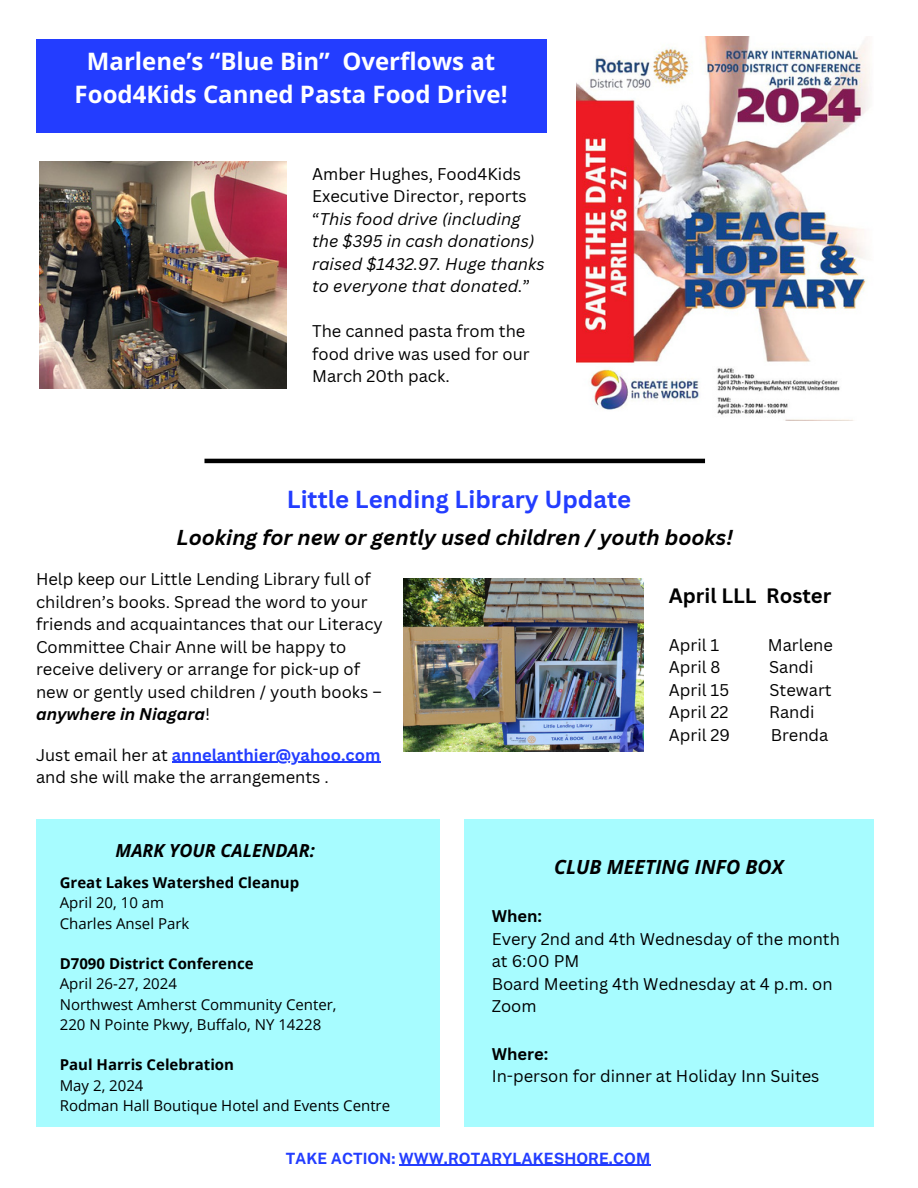
<style>
.page{position:relative;width:918px;height:1188px;background:#fff}
.page>*{position:absolute;margin:0;border:0;box-sizing:border-box;transform-origin:0 0}
.t1{font:700 24px/32.7px "Open Sans";color:#fff;text-align:center}
.t2{font:700 24px "Canva Sans";color:#233dff}
.t3{font:italic 700 21px "Canva Sans";color:#000}
.t4{font:700 20.25px "Canva Sans";color:#000}
.t5{font:italic 700 19.5px "Open Sans";color:#000}
.t6{font:italic 700 18px "Open Sans";color:#000}
.t7{font:16.5px/22.5px "Canva Sans";color:#000}
.t8{font:italic 16.5px/22.5px "Canva Sans";color:#000}
.t9{font:700 16.5px "Canva Sans";color:#000}
.t10{font:700 15.45px "Public Sans";color:#233dff}
.t11{font:15px/20.2px "Open Sans";color:#000}
.t12{font:700 15px "Open Sans";color:#000}
.s1{font-style:normal}
.s2{font-weight:700;font-style:italic}
.s3{font-weight:700;color:#233dff}
</style>
<div class="page">
<div style="left:36px;top:39px;width:510px;height:94px;background:#233dff"></div>
<div style="left:36px;top:820px;width:403px;height:307px;background:#a7fcff"></div>
<div style="left:464px;top:820px;width:409px;height:307px;background:#a7fcff"></div>
<img style="left:404px;top:578px;width:239px;height:173px">
<hr style="left:204px;top:459px;width:501px;height:4px;background:#000">
<img style="left:577px;top:37px;width:293px;height:383px">
<img style="left:39px;top:161px;width:248px;height:228px">
<hr style="left:399px;top:1165px;width:251px;height:1px;background:#233dff">
<hr style="left:172px;top:762px;width:208px;height:1px;background:#233dff">
<h1 class="t1" style="left:75px;top:45px;width:434px">Marlene’s “Blue Bin” Overflows at<br>Food4Kids Canned Pasta Food Drive!</h1>
<p class="t8" style="left:312px;top:162px;width:234px"><span class="s1">Amber Hughes, Food4Kids<br>Executive Director, reports “</span>This food drive (including the $395 in cash donations) raised $1432.97. Huge thanks to everyone that donated.<span class="s1">”</span></p>
<p class="t7" style="left:312px;top:319px;width:219px">The canned pasta from the food drive was used for our<br>March 20th pack.</p>
<h1 class="t2" style="left:287px;top:483px;width:346px">Little Lending Library Update</h1>
<p class="t3" style="left:177px;top:523px;width:558px">Looking for new or gently used children / youth books!</p>
<p class="t7" style="left:36px;top:568px;width:348px">Help keep our Little Lending Library full of children’s books. Spread the word to your friends and acquaintances that our Literacy Committee Chair Anne will be happy to receive delivery or arrange for pick-up of new or gently used children / youth books – <span class="s2">anywhere in Niagara</span>!</p>
<p class="t7" style="left:36px;top:743px;width:346px">Just email her at <span class="s3">annelanthier@yahoo.com </span>and she will make the arrangements .</p>
<p class="t4" style="left:669px;top:582px;width:164px">April LLL Roster</p>
<p class="t7" style="left:669px;top:633px;width:52px">April 1</p>
<p class="t7" style="left:768px;top:633px;width:66px">Marlene</p>
<p class="t7" style="left:669px;top:655px;width:53px">April 8</p>
<p class="t7" style="left:769px;top:655px;width:46px">Sandi</p>
<p class="t7" style="left:669px;top:678px;width:62px">April 15</p>
<p class="t7" style="left:770px;top:678px;width:64px">Stewart</p>
<p class="t7" style="left:669px;top:700px;width:61px">April 22</p>
<p class="t7" style="left:769px;top:700px;width:47px">Randi</p>
<p class="t7" style="left:669px;top:723px;width:63px">April 29</p>
<p class="t7" style="left:771px;top:723px;width:59px">Brenda</p>
<p class="t6" style="left:116px;top:838px;width:201px">MARK YOUR CALENDAR:</p>
<p class="t12" style="left:60px;top:872px;width:241px">Great Lakes Watershed Cleanup</p>
<p class="t11" style="left:60px;top:892px;width:131px">April 20, 10 am<br>Charles Ansel Park</p>
<p class="t12" style="left:60px;top:953px;width:195px">D7090 District Conference</p>
<p class="t11" style="left:60px;top:973px;width:278px">April 26-27, 2024<br>Northwest Amherst Community Center,<br>220 N Pointe Pkwy, Buffalo, NY 14228</p>
<p class="t12" style="left:60px;top:1054px;width:176px">Paul Harris Celebration</p>
<p class="t11" style="left:60px;top:1075px;width:332px">May 2, 2024<br>Rodman Hall Boutique Hotel and Events Centre</p>
<p class="t5" style="left:554px;top:853px;width:231px">CLUB MEETING INFO BOX</p>
<p class="t9" style="left:492px;top:905px;width:52px">When:</p>
<p class="t7" style="left:492px;top:927px;width:350px">Every 2nd and 4th Wednesday of the month at 6:00 PM<br>Board Meeting 4th Wednesday at 4 p.m. on<br>Zoom</p>
<p class="t9" style="left:492px;top:1042px;width:58px">Where:</p>
<p class="t7" style="left:492px;top:1064px;width:329px">In-person for dinner at Holiday Inn Suites</p>
<p class="t10" style="left:286px;top:1149px;width:366px">TAKE ACTION: WWW.ROTARYLAKESHORE.COM</p>
</div>
